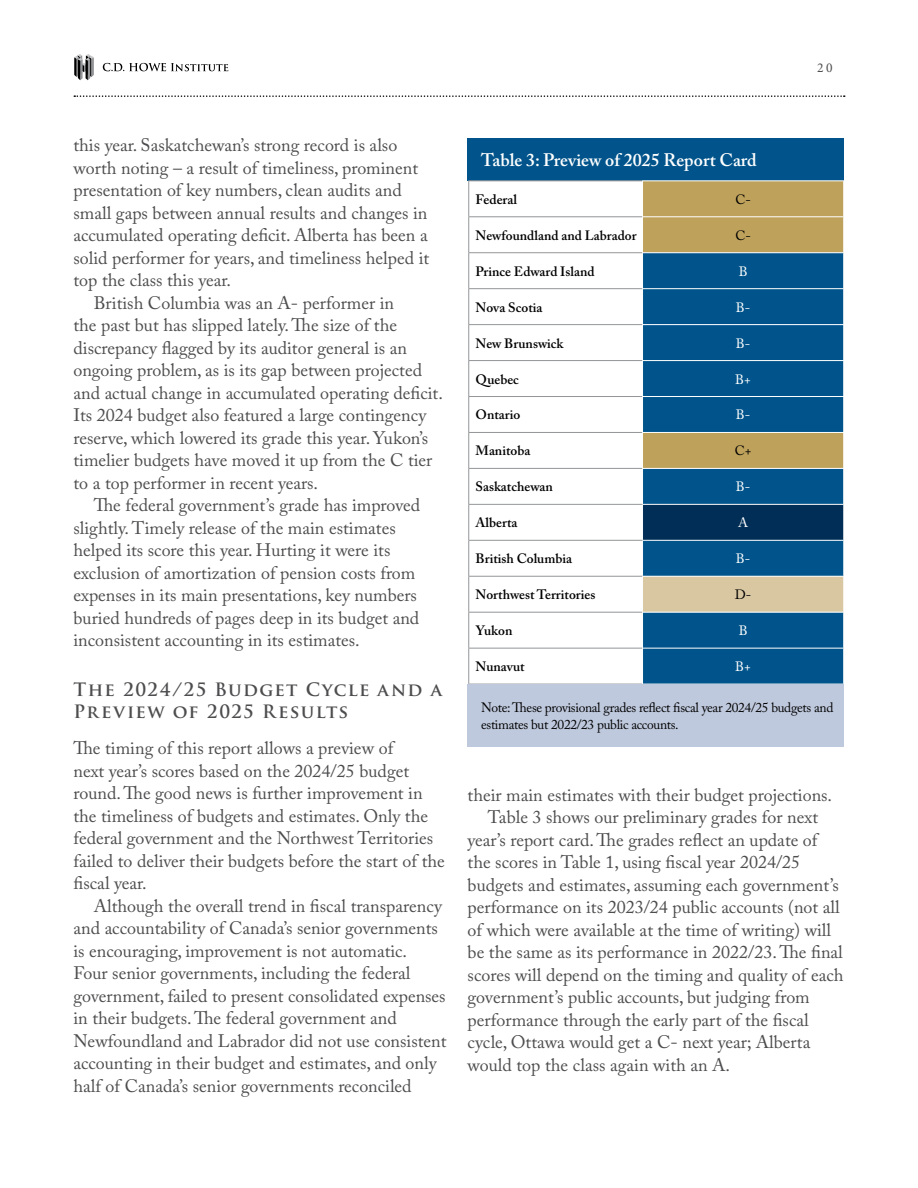
<style>
.page{position:relative;width:918px;height:1188px;background:#fff}
.page>*{position:absolute;margin:0;border:0;box-sizing:border-box;transform-origin:0 0}
.t1{font:18px/22.5px "Adobe Caslon Pro";color:#4d4d4f}
.t2{font:700 18px/22.5px "Trajan Pro";letter-spacing:.075em;color:#4d4d4f}
.t3{font:600 18px "Adobe Caslon Pro";color:#fff}
.t4{font:600 13.65px "Adobe Caslon Pro";color:#000}
.t5{font:600 13.5px "Adobe Caslon Pro";color:#000}
.t6{font:13.5px/16.5px "Adobe Caslon Pro";letter-spacing:-.025em;color:#000}
.t7{font:13.5px "Adobe Caslon Pro";color:#fff}
.t8{font:13.5px "Minion Pro";color:#4d4d4f}
</style>
<div class="page">
<svg style="left:74px;top:95px;width:771px;height:2px"></svg>
<svg style="left:74px;top:54px;width:20px;height:26px"></svg>
<svg style="left:103px;top:63px;width:125px;height:8px"></svg>
<div style="left:468px;top:138px;width:376px;height:42px;background:#00548b"></div>
<svg style="left:469px;top:181px;width:173px;height:359px"></svg>
<div style="left:643px;top:181px;width:200px;height:71px;background:#bea15b"></div>
<svg style="left:643px;top:253px;width:200px;height:431px;background:#1c6084"></svg>
<div style="left:643px;top:325px;width:200px;height:71px;background:#00548b"></div>
<div style="left:643px;top:504px;width:201px;height:36px;background:#002e56"></div>
<svg style="left:469px;top:541px;width:173px;height:143px"></svg>
<div style="left:643px;top:540px;width:201px;height:36px;background:#00548b"></div>
<div style="left:643px;top:576px;width:201px;height:36px;background:#d8c7a1"></div>
<hr style="left:468px;top:180px;width:174px;height:1px;background:#939598">
<hr style="left:468px;top:181px;width:1px;height:35px;background:#939598">
<hr style="left:468px;top:216px;width:174px;height:1px;background:#939598">
<hr style="left:468px;top:217px;width:1px;height:35px;background:#939598">
<hr style="left:468px;top:252px;width:174px;height:1px;background:#939598">
<hr style="left:468px;top:253px;width:1px;height:35px;background:#939598">
<hr style="left:468px;top:288px;width:174px;height:1px;background:#939598">
<hr style="left:468px;top:289px;width:1px;height:35px;background:#939598">
<hr style="left:468px;top:324px;width:174px;height:1px;background:#939598">
<hr style="left:468px;top:325px;width:1px;height:35px;background:#939598">
<hr style="left:468px;top:360px;width:174px;height:1px;background:#939598">
<hr style="left:468px;top:361px;width:1px;height:35px;background:#939598">
<hr style="left:468px;top:396px;width:174px;height:1px;background:#939598">
<hr style="left:468px;top:397px;width:1px;height:35px;background:#939598">
<hr style="left:468px;top:432px;width:174px;height:1px;background:#939598">
<hr style="left:468px;top:433px;width:1px;height:35px;background:#939598">
<hr style="left:468px;top:468px;width:174px;height:1px;background:#939598">
<hr style="left:468px;top:469px;width:1px;height:35px;background:#939598">
<hr style="left:468px;top:504px;width:174px;height:1px;background:#939598">
<hr style="left:468px;top:505px;width:1px;height:35px;background:#939598">
<hr style="left:468px;top:540px;width:174px;height:1px;background:#939598">
<hr style="left:468px;top:541px;width:1px;height:35px;background:#939598">
<hr style="left:468px;top:576px;width:174px;height:1px;background:#939598">
<hr style="left:468px;top:577px;width:1px;height:35px;background:#939598">
<hr style="left:468px;top:612px;width:174px;height:1px;background:#939598">
<hr style="left:468px;top:613px;width:1px;height:35px;background:#939598">
<hr style="left:468px;top:648px;width:174px;height:1px;background:#939598">
<hr style="left:468px;top:649px;width:1px;height:35px;background:#939598">
<hr style="left:642px;top:216px;width:202px;height:1px;background:#fff">
<hr style="left:642px;top:288px;width:202px;height:1px;background:#fff">
<hr style="left:642px;top:324px;width:202px;height:1px;background:#fff">
<hr style="left:642px;top:360px;width:202px;height:1px;background:#fff">
<hr style="left:642px;top:396px;width:202px;height:1px;background:#fff">
<hr style="left:642px;top:432px;width:202px;height:1px;background:#fff">
<hr style="left:642px;top:468px;width:202px;height:1px;background:#fff">
<hr style="left:642px;top:504px;width:202px;height:1px;background:#fff">
<hr style="left:843px;top:505px;width:1px;height:35px;background:#fff">
<hr style="left:642px;top:540px;width:202px;height:1px;background:#fff">
<hr style="left:843px;top:541px;width:1px;height:35px;background:#fff">
<hr style="left:642px;top:576px;width:202px;height:1px;background:#fff">
<hr style="left:843px;top:577px;width:1px;height:35px;background:#fff">
<hr style="left:642px;top:612px;width:202px;height:1px;background:#fff">
<hr style="left:642px;top:648px;width:202px;height:1px;background:#fff">
<div style="left:468px;top:684px;width:376px;height:63px;background:#bfc9dd"></div>
<p class="t8" style="left:817px;top:59px;width:17px">20</p>
<p class="t1" style="left:74px;top:134px;width:325px">this year. Saskatchewan’s strong record is also</p>
<p class="t1" style="left:74px;top:156px;width:346px">worth noting – a result of timeliness, prominent</p>
<p class="t1" style="left:74px;top:179px;width:330px">presentation of key numbers, clean audits and</p>
<p class="t1" style="left:74px;top:201px;width:356px">small gaps between annual results and changes in</p>
<p class="t1" style="left:74px;top:224px;width:356px">accumulated operating deficit. Alberta has been a</p>
<p class="t1" style="left:74px;top:246px;width:357px">solid performer for years, and timeliness helped it</p>
<p class="t1" style="left:74px;top:269px;width:159px">top the class this year.</p>
<p class="t1" style="left:94px;top:291px;width:302px">British Columbia was an A- performer in</p>
<p class="t1" style="left:74px;top:314px;width:325px">the past but has slipped lately. The size of the</p>
<p class="t1" style="left:74px;top:336px;width:335px">discrepancy flagged by its auditor general is an</p>
<p class="t1" style="left:74px;top:359px;width:350px">ongoing problem, as is its gap between projected</p>
<p class="t1" style="left:74px;top:381px;width:371px">and actual change in accumulated operating deficit.</p>
<p class="t1" style="left:74px;top:404px;width:354px">Its 2024 budget also featured a large contingency</p>
<p class="t1" style="left:74px;top:426px;width:356px">reserve, which lowered its grade this year. Yukon’s</p>
<p class="t1" style="left:74px;top:449px;width:360px">timelier budgets have moved it up from the C tier</p>
<p class="t1" style="left:74px;top:471px;width:246px">to a top performer in recent years.</p>
<p class="t1" style="left:94px;top:494px;width:328px">The federal government’s grade has improved</p>
<p class="t1" style="left:74px;top:516px;width:324px">slightly. Timely release of the main estimates</p>
<p class="t1" style="left:74px;top:539px;width:318px">helped its score this year. Hurting it were its</p>
<p class="t1" style="left:74px;top:561px;width:343px">exclusion of amortization of pension costs from</p>
<p class="t1" style="left:74px;top:584px;width:345px">expenses in its main presentations, key numbers</p>
<p class="t1" style="left:74px;top:606px;width:347px">buried hundreds of pages deep in its budget and</p>
<p class="t1" style="left:74px;top:629px;width:288px">inconsistent accounting in its estimates.</p>
<p class="t2" style="left:74px;top:678px;width:370px">The 2024/25 Budget Cycle and a<br>Preview of 2025 Results</p>
<p class="t1" style="left:74px;top:737px;width:373px">The timing of this report allows a preview of<br>next year’s scores based on the 2024/25 budget round. The good news is further improvement in the timeliness of budgets and estimates. Only the federal government and the Northwest Territories failed to deliver their budgets before the start of the fiscal year.</p>
<p class="t1" style="left:74px;top:894px;width:375px;text-indent:20px">Although the overall trend in fiscal transparency and accountability of Canada’s senior governments is encouraging, improvement is not automatic.<br>Four senior governments, including the federal government, failed to present consolidated expenses in their budgets. The federal government and Newfoundland and Labrador did not use consistent accounting in their budget and estimates, and only half of Canada’s senior governments reconciled</p>
<p class="t3" style="left:481px;top:149px;width:277px">Table 3: Preview of 2025 Report Card</p>
<p class="t4" style="left:476px;top:191px;width:43px">Federal</p>
<p class="t6" style="left:735px;top:191px;width:17px">C-</p>
<p class="t5" style="left:476px;top:227px;width:162px">Newfoundland and Labrador</p>
<p class="t6" style="left:735px;top:227px;width:17px">C-</p>
<p class="t5" style="left:476px;top:263px;width:121px">Prince Edward Island</p>
<p class="t7" style="left:739px;top:263px;width:10px">B</p>
<p class="t5" style="left:476px;top:299px;width:69px">Nova Scotia</p>
<p class="t7" style="left:736px;top:299px;width:16px">B-</p>
<p class="t5" style="left:476px;top:335px;width:89px">New Brunswick</p>
<p class="t7" style="left:736px;top:335px;width:16px">B-</p>
<p class="t5" style="left:476px;top:371px;width:45px">Quebec</p>
<p class="t7" style="left:735px;top:371px;width:17px">B+</p>
<p class="t5" style="left:476px;top:407px;width:46px">Ontario</p>
<p class="t7" style="left:736px;top:407px;width:16px">B-</p>
<p class="t5" style="left:476px;top:443px;width:56px">Manitoba</p>
<p class="t6" style="left:735px;top:443px;width:18px">C+</p>
<p class="t5" style="left:476px;top:479px;width:79px">Saskatchewan</p>
<p class="t7" style="left:736px;top:479px;width:16px">B-</p>
<p class="t5" style="left:476px;top:515px;width:44px">Alberta</p>
<p class="t7" style="left:738px;top:515px;width:12px">A</p>
<p class="t5" style="left:476px;top:551px;width:98px">British Columbia</p>
<p class="t7" style="left:736px;top:551px;width:16px">B-</p>
<p class="t5" style="left:476px;top:587px;width:121px">Northwest Territories</p>
<p class="t6" style="left:735px;top:586px;width:18px">D-</p>
<p class="t5" style="left:476px;top:623px;width:38px">Yukon</p>
<p class="t7" style="left:739px;top:623px;width:10px">B</p>
<p class="t5" style="left:476px;top:659px;width:51px">Nunavut</p>
<p class="t7" style="left:735px;top:659px;width:17px">B+</p>
<p class="t6" style="left:481px;top:699px;width:354px">Note: These provisional grades reflect fiscal year 2024/25 budgets and estimates but 2022/23 public accounts.</p>
<p class="t1" style="left:468px;top:783px;width:366px">their main estimates with their budget projections.</p>
<p class="t1" style="left:488px;top:806px;width:332px">Table 3 shows our preliminary grades for next</p>
<p class="t1" style="left:468px;top:828px;width:351px">year’s report card. The grades reflect an update of</p>
<p class="t1" style="left:468px;top:851px;width:334px">the scores in Table 1, using fiscal year 2024/25</p>
<p class="t1" style="left:468px;top:873px;width:373px">budgets and estimates, assuming each government’s</p>
<p class="t1" style="left:468px;top:896px;width:374px">performance on its 2023/24 public accounts (not all</p>
<p class="t1" style="left:468px;top:918px;width:365px">of which were available at the time of writing) will</p>
<p class="t1" style="left:468px;top:941px;width:377px">be the same as its performance in 2022/23. The final</p>
<p class="t1" style="left:468px;top:963px;width:377px">scores will depend on the timing and quality of each</p>
<p class="t1" style="left:468px;top:986px;width:344px">government’s public accounts, but judging from</p>
<p class="t1" style="left:468px;top:1008px;width:343px">performance through the early part of the fiscal</p>
<p class="t1" style="left:468px;top:1031px;width:344px">cycle, Ottawa would get a C- next year; Alberta</p>
<p class="t1" style="left:468px;top:1053px;width:264px">would top the class again with an A.</p>
</div>
